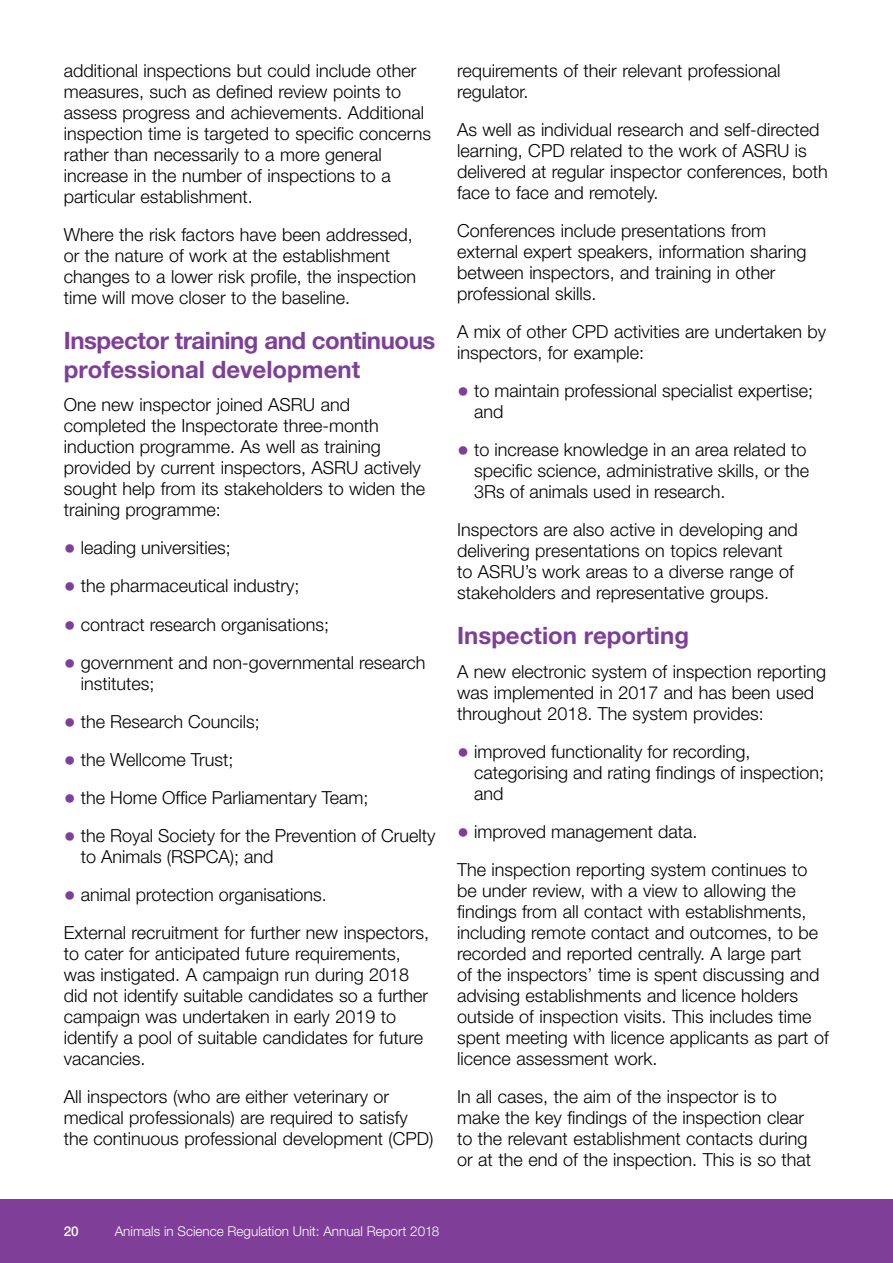
<style>
.page{position:relative;width:893px;height:1263px;background:#fff}
.page>*{position:absolute;margin:0;border:0;box-sizing:border-box;transform-origin:0 0}
.Hdr_A_16_19_BOLD_Pur{font:700 24px/28.5px "Helvetica Neue LT Pro";letter-spacing:-.02em;color:#7f3f98}
.Hdr_A_16_19_BOLD_Pur-2{font:700 24px "Helvetica Neue LT Pro";color:#7f3f98}
.Body_12_14_Light__5a{font:300 18px/21px "Helvetica Neue LT Pro";color:#000}
.t1{font:300 13.5px "Helvetica Neue LT Pro";color:#fff}
.t2{font:500 13.5px "Helvetica Neue LT Pro";color:#fff}
.s1{font-weight:700;font-size:24px;color:#7f3f98}
</style>
<div class="page">
<div style="left:0;top:1199px;width:893px;height:64px;background:#7f3f98"></div>
<p class="Body_12_14_Light__5a" style="left:64px;top:59px;width:369px">additional inspections but could include other measures, such as defined review points to assess progress and achievements. Additional inspection time is targeted to specific concerns rather than necessarily to a more general increase in the number of inspections to a particular establishment.</p>
<p class="Body_12_14_Light__5a" style="left:64px;top:223px;width:354px">Where the risk factors have been addressed, or the nature of work at the establishment changes to a lower risk profile, the inspection time will move closer to the baseline.</p>
<h2 class="Hdr_A_16_19_BOLD_Pur" style="left:64px;top:326px;width:373px">Inspector training and continuous professional development</h2>
<p class="Body_12_14_Light__5a" style="left:64px;top:394px;width:363px">One new inspector joined ASRU and completed the Inspectorate three-month induction programme. As well as training provided by current inspectors, ASRU actively sought help from its stakeholders to widen the training programme:</p>
<p class="Body_12_14_Light__5a" style="left:64px;top:537px;width:169px"><span class="s1">•</span> leading universities;</p>
<p class="Body_12_14_Light__5a" style="left:64px;top:575px;width:237px"><span class="s1">•</span> the pharmaceutical industry;</p>
<p class="Body_12_14_Light__5a" style="left:64px;top:613px;width:267px"><span class="s1">•</span> contract research organisations;</p>
<p class="Body_12_14_Light__5a" style="left:81px;top:651px;width:346px;text-indent:-17px"><span class="s1">•</span> government and non-governmental research institutes;</p>
<p class="Body_12_14_Light__5a" style="left:64px;top:710px;width:198px"><span class="s1">•</span> the Research Councils;</p>
<p class="Body_12_14_Light__5a" style="left:64px;top:748px;width:171px"><span class="s1">•</span> the Wellcome Trust;</p>
<p class="Body_12_14_Light__5a" style="left:64px;top:786px;width:306px"><span class="s1">•</span> the Home Office Parliamentary Team;</p>
<p class="Body_12_14_Light__5a" style="left:81px;top:824px;width:356px;text-indent:-17px"><span class="s1">•</span> the Royal Society for the Prevention of Cruelty to Animals (RSPCA); and</p>
<p class="Body_12_14_Light__5a" style="left:64px;top:883px;width:265px"><span class="s1">•</span> animal protection organisations.</p>
<p class="Body_12_14_Light__5a" style="left:64px;top:921px;width:367px">External recruitment for further new inspectors, to cater for anticipated future requirements, was instigated. A campaign run during 2018 did not identify suitable candidates so a further campaign was undertaken in early 2019 to identify a pool of suitable candidates for future vacancies.</p>
<p class="Body_12_14_Light__5a" style="left:64px;top:1085px;width:371px">All inspectors (who are either veterinary or medical professionals) are required to satisfy the continuous professional development (CPD)</p>
<p class="Body_12_14_Light__5a" style="left:457px;top:59px;width:325px">requirements of their relevant professional regulator.</p>
<p class="Body_12_14_Light__5a" style="left:457px;top:118px;width:372px">As well as individual research and self-directed learning, CPD related to the work of ASRU is delivered at regular inspector conferences, both face to face and remotely.</p>
<p class="Body_12_14_Light__5a" style="left:457px;top:219px;width:351px">Conferences include presentations from external expert speakers, information sharing between inspectors, and training in other professional skills.</p>
<p class="Body_12_14_Light__5a" style="left:457px;top:320px;width:371px">A mix of other CPD activities are undertaken by inspectors, for example:</p>
<p class="Body_12_14_Light__5a" style="left:474px;top:379px;width:341px;text-indent:-17px"><span class="s1">•</span> to maintain professional specialist expertise; and</p>
<p class="Body_12_14_Light__5a" style="left:474px;top:438px;width:337px;text-indent:-17px"><span class="s1">•</span> to increase knowledge in an area related to specific science, administrative skills, or the<br>3Rs of animals used in research.</p>
<p class="Body_12_14_Light__5a" style="left:457px;top:518px;width:342px">Inspectors are also active in developing and delivering presentations on topics relevant to ASRU’s work areas to a diverse range of stakeholders and representative groups.</p>
<h2 class="Hdr_A_16_19_BOLD_Pur-2" style="left:457px;top:621px;width:233px">Inspection reporting</h2>
<p class="Body_12_14_Light__5a" style="left:457px;top:661px;width:371px">A new electronic system of inspection reporting was implemented in 2017 and has been used throughout 2018. The system provides:</p>
<p class="Body_12_14_Light__5a" style="left:474px;top:741px;width:352px;text-indent:-17px"><span class="s1">•</span> improved functionality for recording, categorising and rating findings of inspection; and</p>
<p class="Body_12_14_Light__5a" style="left:457px;top:821px;width:242px"><span class="s1">•</span> improved management data.</p>
<p class="Body_12_14_Light__5a" style="left:457px;top:859px;width:373px">The inspection reporting system continues to be under review, with a view to allowing the findings from all contact with establishments, including remote contact and outcomes, to be recorded and reported centrally. A large part<br>of the inspectors’ time is spent discussing and advising establishments and licence holders outside of inspection visits. This includes time spent meeting with licence applicants as part of licence assessment work.</p>
<p class="Body_12_14_Light__5a" style="left:457px;top:1086px;width:356px">In all cases, the aim of the inspector is to make the key findings of the inspection clear to the relevant establishment contacts during or at the end of the inspection. This is so that</p>
<p class="t2" style="left:64px;top:1223px;width:17px">20</p>
<p class="t1" style="left:115px;top:1223px;width:326px">Animals in Science Regulation Unit: Annual Report 2018</p>
</div>
